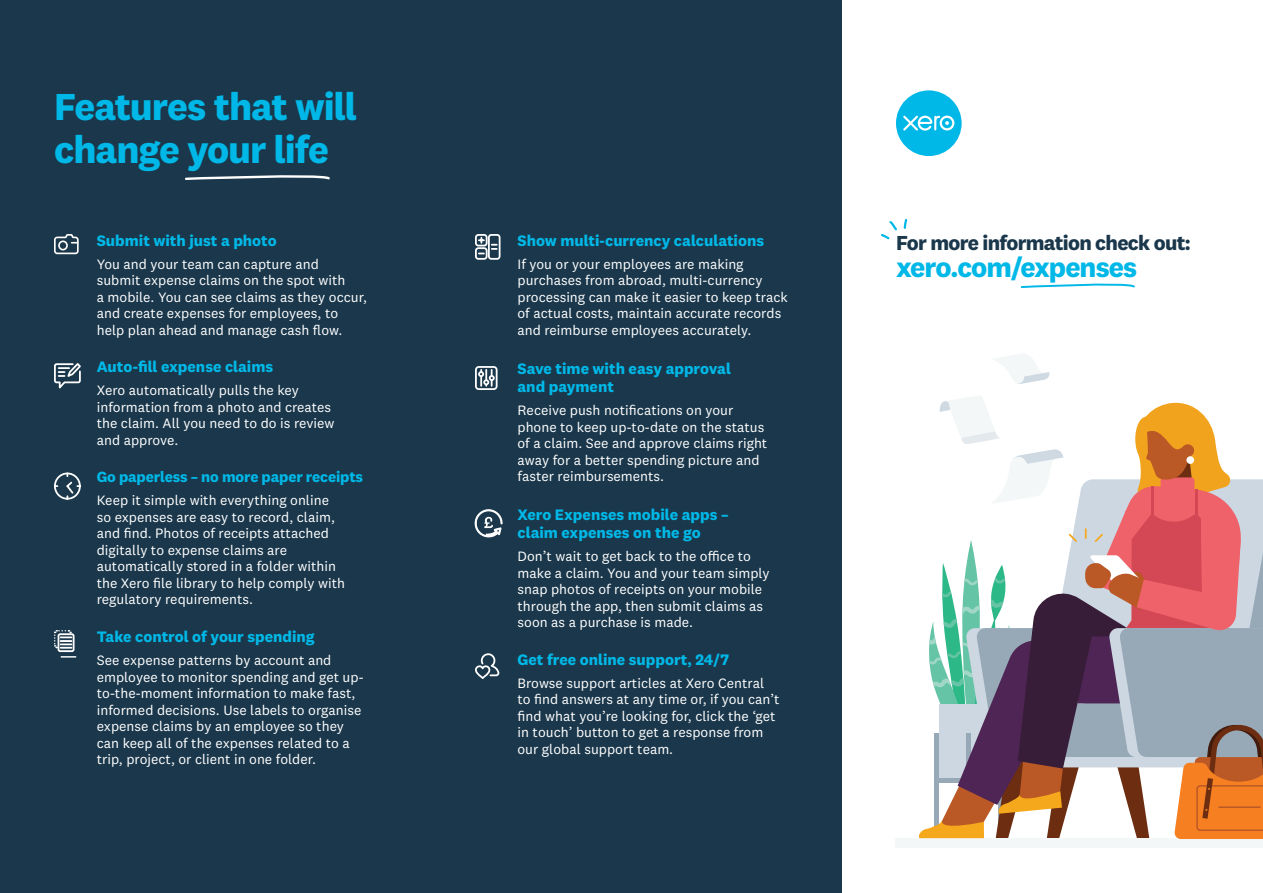
<style>
.page{position:relative;width:1263px;height:893px;background:#fff}
.page>*{position:absolute;margin:0;border:0;box-sizing:border-box;transform-origin:0 0}
.t1{font:700 39px/43.5px "National 2";letter-spacing:-.03em;color:#00b8e7}
.t2{font:700 28.5px "National 2";letter-spacing:-.035em;color:#00b8e7}
.t3{font:700 21px "National 2";letter-spacing:-.03em;color:#1a374b}
.t4{font:700 15.75px/18px "National 2";color:#00b8e7}
.t5{font:700 15.3px "National 2";letter-spacing:-.01em;color:#00b8e7}
.t6{font:14.1px/16.5px "National 2";color:#fff}
</style>
<div class="page">
<div style="left:0;top:0;width:842px;height:893px;background:#1a374b"></div>
<div style="left:896px;top:90px;width:66px;height:66px;background:#00b8e7;border-radius:50%"></div>
<svg style="left:903px;top:116px;width:51px;height:15px"></svg>
<svg style="left:185px;top:175px;width:145px;height:5px"></svg>
<svg style="left:54px;top:363px;width:27px;height:26px"></svg>
<svg style="left:54px;top:234px;width:25px;height:21px"></svg>
<svg style="left:54px;top:472px;width:27px;height:28px"></svg>
<svg style="left:54px;top:630px;width:22px;height:28px"></svg>
<svg style="left:475px;top:234px;width:26px;height:26px"></svg>
<svg style="left:475px;top:366px;width:23px;height:24px"></svg>
<svg style="left:475px;top:653px;width:24px;height:26px"></svg>
<svg style="left:475px;top:509px;width:27px;height:28px"></svg>
<svg style="left:881px;top:218px;width:27px;height:22px"></svg>
<div style="left:895px;top:838px;width:368px;height:10px;background:#f4f7f7"></div>
<svg style="left:993px;top:354px;width:56px;height:30px"></svg>
<svg style="left:919px;top:396px;width:344px;height:443px"></svg>
<svg style="left:1020px;top:283px;width:115px;height:5px"></svg>
<h1 class="t1" style="left:54px;top:84px;width:304px">Features that will change your life</h1>
<p class="t4" style="left:97px;top:231px;width:182px">Submit with just a photo</p>
<p class="t6" style="left:97px;top:255px;width:272px">You and your team can capture and<br>submit expense claims on the spot with<br>a mobile. You can see claims as they occur, and create expenses for employees, to help plan ahead and manage cash flow.</p>
<p class="t4" style="left:97px;top:358px;width:178px">Auto-fill expense claims</p>
<p class="t6" style="left:97px;top:382px;width:239px">Xero automatically pulls the key information from a photo and creates the claim. All you need to do is review and approve.</p>
<p class="t5" style="left:97px;top:468px;width:268px">Go paperless – no more paper receipts</p>
<p class="t6" style="left:97px;top:492px;width:250px">Keep it simple with everything online so expenses are easy to record, claim, and find. Photos of receipts attached digitally to expense claims are automatically stored in a folder within the Xero file library to help comply with regulatory requirements.</p>
<p class="t4" style="left:97px;top:627px;width:220px">Take control of your spending</p>
<p class="t6" style="left:97px;top:652px;width:268px">See expense patterns by account and employee to monitor spending and get up&shy;to-the-moment information to make fast, informed decisions. Use labels to organise expense claims by an employee so they can keep all of the expenses related to a trip, project, or client in one folder.</p>
<p class="t4" style="left:517px;top:231px;width:248px">Show multi-currency calculations</p>
<p class="t6" style="left:517px;top:256px;width:272px">If you or your employees are making purchases from abroad, multi-currency processing can make it easier to keep track of actual costs, maintain accurate records and reimburse employees accurately.</p>
<p class="t4" style="left:517px;top:360px;width:215px">Save time with easy approval and payment</p>
<p class="t6" style="left:517px;top:402px;width:251px">Receive push notifications on your phone to keep up-to-date on the status of a claim. See and approve claims right away for a better spending picture and faster reimbursements.</p>
<p class="t4" style="left:517px;top:506px;width:212px">Xero Expenses mobile apps – claim expenses on the go</p>
<p class="t6" style="left:517px;top:548px;width:254px">Don’t wait to get back to the office to make a claim. You and your team simply snap photos of receipts on your mobile through the app, then submit claims as soon as a purchase is made.</p>
<p class="t4" style="left:517px;top:650px;width:213px">Get free online support, 24/7</p>
<p class="t6" style="left:517px;top:675px;width:264px">Browse support articles at Xero Central to find answers at any time or, if you can’t find what you’re looking for, click the ‘get in touch’ button to get a response from our global support team.</p>
<h3 class="t3" style="left:896px;top:230px;width:296px">For more information check out:</h3>
<h2 class="t2" style="left:896px;top:250px;width:243px">xero.com/expenses</h2>
</div>
